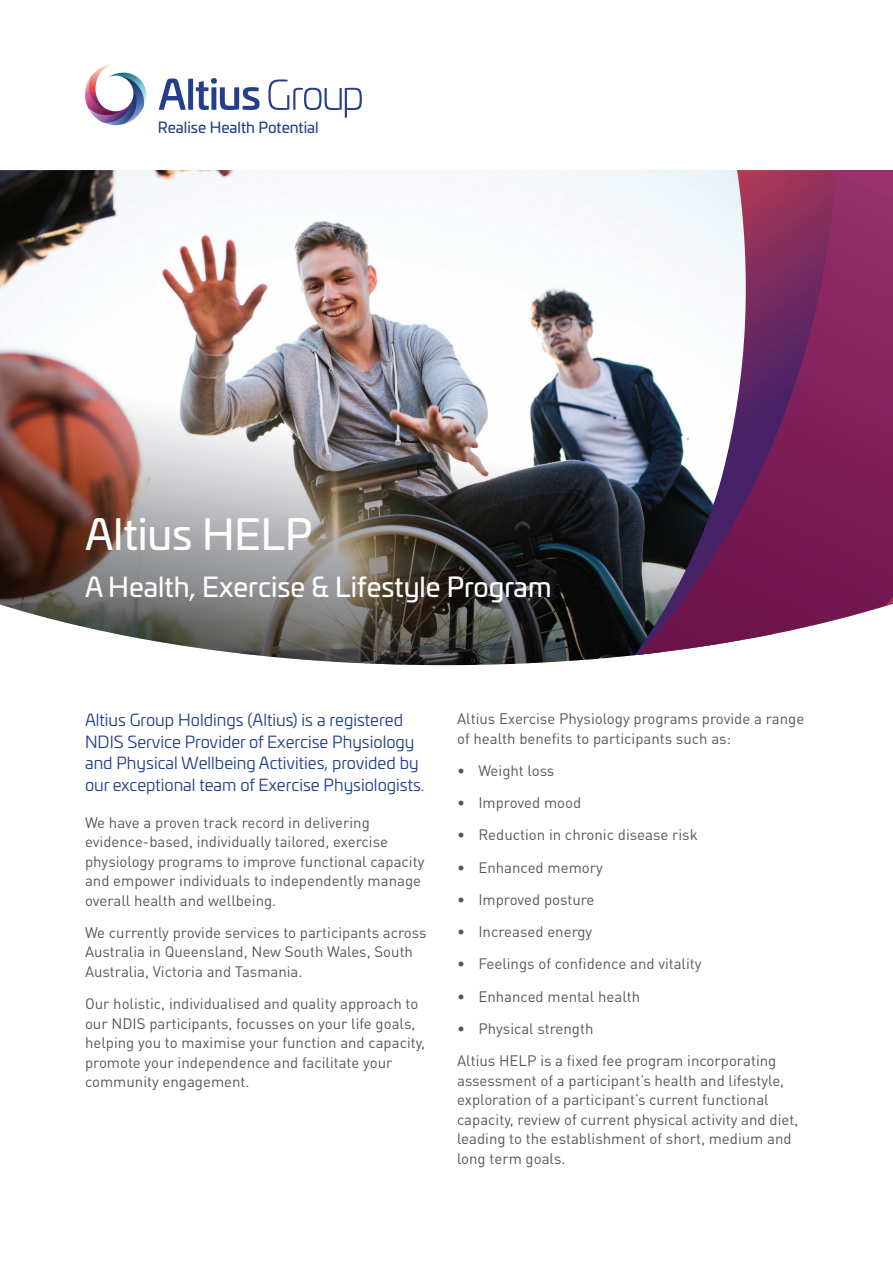
<style>
.page{position:relative;width:893px;height:1263px;background:#fff}
.page>*{position:absolute;margin:0;border:0;box-sizing:border-box;transform-origin:0 0}
.t1{font:42px "Univia Pro";color:#fff}
.t2{font:27px "Univia Pro";color:#fff}
.t3{font:16.5px/21.8px "Univia Pro";color:#233f8c}
.t4{font:15px/19.5px "DIN Pro";color:#57585a}
.t5{font:15px "Univia Pro";color:#234188}
</style>
<div class="page">
<img style="left:0;top:170px;width:636px;height:495px">
<svg style="left:639px;top:170px;width:254px;height:485px"></svg>
<svg style="left:885px;top:596px;width:8px;height:10px"></svg>
<svg style="left:159px;top:78px;width:27px;height:32px"></svg>
<div style="left:188px;top:79px;width:5px;height:31px;background:#243e8b"></div>
<svg style="left:196px;top:78px;width:64px;height:32px"></svg>
<svg style="left:268px;top:79px;width:94px;height:39px"></svg>
<svg style="left:85px;top:64px;width:61px;height:61px"></svg>
<p class="t5" style="left:158px;top:116px;width:162px">Realise Health Potential</p>
<h1 class="t1" style="left:85px;top:503px;width:229px">Altius HELP</h1>
<h2 class="t2" style="left:85px;top:566px;width:468px">A Health, Exercise &amp; Lifestyle Program</h2>
<p class="t3" style="left:85px;top:708px;width:341px">Altius Group Holdings (Altius) is a registered NDIS Service Provider of Exercise Physiology and Physical Wellbeing Activities, provided by our exceptional team of Exercise Physiologists.</p>
<p class="t4" style="left:85px;top:812px;width:341px">We have a proven track record in delivering evidence-based, individually tailored, exercise physiology programs to improve functional capacity and empower individuals to independently manage overall health and wellbeing.</p>
<p class="t4" style="left:85px;top:922px;width:343px">We currently provide services to participants across<br>Australia in Queensland, New South Wales, South<br>Australia, Victoria and Tasmania.</p>
<p class="t4" style="left:85px;top:993px;width:342px">Our holistic, individualised and quality approach to our NDIS participants, focusses on your life goals, helping you to maximise your function and capacity, promote your independence and facilitate your community engagement.</p>
<p class="t4" style="left:457px;top:708px;width:349px">Altius Exercise Physiology programs provide a range of health benefits to participants such as:</p>
<p class="t4" style="left:457px;top:760px;width:99px">• Weight loss</p>
<p class="t4" style="left:457px;top:792px;width:126px">• Improved mood</p>
<p class="t4" style="left:457px;top:825px;width:242px">• Reduction in chronic disease risk</p>
<p class="t4" style="left:457px;top:857px;width:147px">• Enhanced memory</p>
<p class="t4" style="left:457px;top:889px;width:139px">• Improved posture</p>
<p class="t4" style="left:457px;top:921px;width:137px">• Increased energy</p>
<p class="t4" style="left:457px;top:954px;width:246px">• Feelings of confidence and vitality</p>
<p class="t4" style="left:457px;top:986px;width:185px">• Enhanced mental health</p>
<p class="t4" style="left:457px;top:1012px;width:321px;line-height:32.2px">• Physical strength<br>Altius HELP is a fixed fee program incorporating</p>
<p class="t4" style="left:457px;top:1070px;width:343px">assessment of a participant’s health and lifestyle, exploration of a participant’s current functional capacity, review of current physical activity and diet, leading to the establishment of short, medium and long term goals.</p>
</div>
